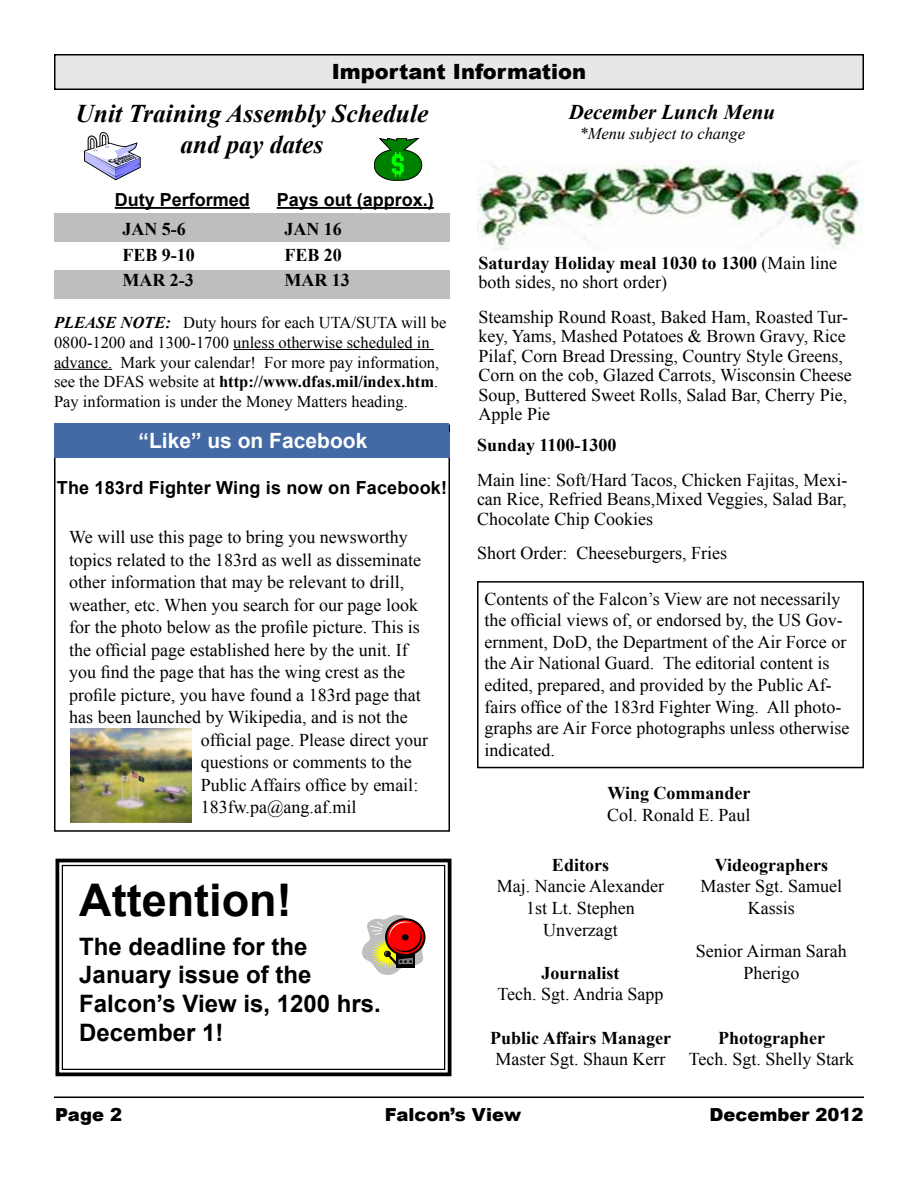
<style>
.page{position:relative;width:918px;height:1188px;background:#fff}
.page>*{position:absolute;margin:0;border:0;box-sizing:border-box;transform-origin:0 0}
.t1{font:700 45px "Arial";color:#000}
.t2{font:italic 700 25.5px/30.6px "Times New Roman";color:#000;text-align:center}
.t3{font:700 24px/28.8px "Arial";color:#000}
.t4{font:900 21px "Arial";color:#000}
.t5{font:700 21px "Arial";color:#fff}
.t6{font:italic 700 21px "Times New Roman";color:#000}
.t7{font:18px/21.6px "Times New Roman";color:#000;text-align:center}
.t8{font:700 18px "Times New Roman";color:#000}
.t9{font:700 18px "Arial";letter-spacing:.01em;color:#000}
.t10{font:900 18px "Arial";color:#000}
.t11{font:16.5px/19.8px "Times New Roman";color:#000}
.t12{font:italic 16.5px "Times New Roman";color:#000}
.s1{font-weight:700;font-style:italic}
.s2{font-weight:700}
</style>
<div class="page">
<hr style="left:54px;top:1096px;width:810px;height:2px;background:#000">
<svg style="left:55px;top:858px;width:397px;height:219px"></svg>
<div style="left:62px;top:865px;width:383px;height:205px;border:1px solid #000"></div>
<hr style="left:233px;top:349px;width:201px;height:1px;background:#000">
<hr style="left:54px;top:369px;width:58px;height:1px;background:#000">
<div style="left:54px;top:270px;width:396px;height:28px;background:#bcbec0"></div>
<div style="left:54px;top:213px;width:396px;height:29px;background:#bcbec0"></div>
<hr style="left:115px;top:207px;width:135px;height:2px;background:#000">
<hr style="left:277px;top:207px;width:157px;height:2px;background:#000">
<div style="left:55px;top:55px;width:808px;height:34px;background:#e6e7e8"></div>
<div style="left:54px;top:54px;width:810px;height:36px;border:2px solid #000"></div>
<svg style="left:362px;top:915px;width:64px;height:60px"></svg>
<svg style="left:374px;top:138px;width:48px;height:43px"></svg>
<svg style="left:84px;top:132px;width:57px;height:48px"></svg>
<div style="left:477px;top:581px;width:387px;height:187px;border:2px solid #000"></div>
<div style="left:54px;top:424px;width:396px;height:408px;border:2px solid #000"></div>
<div style="left:55px;top:424px;width:394px;height:34px;background:#436aa4"></div>
<div style="left:56px;top:432px;width:394px;height:25px;background:#436aa4"></div>
<img style="left:70px;top:729px;width:122px;height:93px">
<img style="left:477px;top:161px;width:387px;height:90px">
<p class="t4" style="left:332px;top:56px;width:256px">Important Information</p>
<h2 class="t2" style="left:75px;top:98px;width:355px">Unit Training Assembly Schedule and pay dates</h2>
<p class="t9" style="left:115px;top:188px;width:137px">Duty Performed</p>
<p class="t9" style="left:277px;top:188px;width:159px">Pays out (approx.)</p>
<p class="t8" style="left:122px;top:217px;width:65px">JAN 5-6</p>
<p class="t8" style="left:284px;top:217px;width:59px">JAN 16</p>
<p class="t8" style="left:122px;top:242px;width:74px">FEB 9-10</p>
<p class="t8" style="left:284px;top:242px;width:59px">FEB 20</p>
<p class="t8" style="left:122px;top:268px;width:73px">MAR 2-3</p>
<p class="t8" style="left:284px;top:268px;width:67px">MAR 13</p>
<p class="t11" style="left:54px;top:312px;width:394px"><span class="s1">PLEASE NOTE:</span> Duty hours for each UTA/SUTA will be 0800-1200 and 1300-1700 unless otherwise scheduled in advance. Mark your calendar! For more pay information, see the DFAS website at <span class="s2">http://www.dfas.mil/index.htm</span>.<br>Pay information is under the Money Matters heading.</p>
<p class="t5" style="left:139px;top:426px;width:230px">“Like” us on Facebook</p>
<p class="t9" style="left:57px;top:476px;width:392px">The 183rd Fighter Wing is now on Facebook!</p>
<p class="t7" style="left:69px;top:526px;width:340px">We will use this page to bring you newsworthy</p>
<p class="t7" style="left:69px;top:549px;width:353px">topics related to the 183rd as well as disseminate</p>
<p class="t7" style="left:69px;top:571px;width:336px">other information that may be relevant to drill,</p>
<p class="t7" style="left:69px;top:594px;width:350px">weather, etc. When you search for our page look</p>
<p class="t7" style="left:69px;top:616px;width:352px">for the photo below as the profile picture. This is</p>
<p class="t7" style="left:69px;top:639px;width:340px">the official page established here by the unit. If</p>
<p class="t7" style="left:69px;top:661px;width:337px">you find the page that has the wing crest as the</p>
<p class="t7" style="left:69px;top:684px;width:353px">profile picture, you have found a 183rd page that</p>
<p class="t7" style="left:69px;top:706px;width:340px">has been launched by Wikipedia, and is not the</p>
<p class="t7" style="left:201px;top:729px;width:229px">official page. Please direct your</p>
<p class="t7" style="left:201px;top:751px;width:212px">questions or comments to the</p>
<p class="t7" style="left:201px;top:774px;width:219px">Public Affairs office by email:</p>
<p class="t7" style="left:201px;top:796px;width:157px">183fw.pa@ang.af.mil</p>
<h1 class="t1" style="left:79px;top:870px;width:214px">Attention!</h1>
<h3 class="t3" style="left:79px;top:933px;width:303px">The deadline for the<br>January issue of the<br>Falcon’s View is, 1200 hrs.<br>December 1!</h3>
<p class="t6" style="left:569px;top:98px;width:208px">December Lunch Menu</p>
<p class="t12" style="left:580px;top:122px;width:167px">*Menu subject to change</p>
<p class="t7" style="left:479px;top:253px;width:360px;line-height:19.5px;text-align:left"><span class="s2">Saturday Holiday meal 1030 to 1300</span> (Main line both sides, no short order)</p>
<p class="t7" style="left:479px;top:307px;width:375px;line-height:19.5px;text-align:left">Steamship Round Roast, Baked Ham, Roasted Tur&shy;key, Yams, Mashed Potatoes &amp; Brown Gravy, Rice Pilaf, Corn Bread Dressing, Country Style Greens, Corn on the cob, Glazed Carrots, Wisconsin Cheese Soup, Buttered Sweet Rolls, Salad Bar, Cherry Pie, Apple Pie</p>
<p class="t8" style="left:477px;top:433px;width:141px">Sunday 1100-1300</p>
<p class="t7" style="left:477px;top:470px;width:372px;line-height:19.5px;text-align:justify">Main line: Soft/Hard Tacos, Chicken Fajitas, Mexi&shy;can Rice, Refried Beans,Mixed Veggies, Salad Bar, Chocolate Chip Cookies</p>
<p class="t7" style="left:477px;top:542px;width:252px">Short Order: Cheeseburgers, Fries</p>
<p class="t7" style="left:484px;top:588px;width:366px;text-align:left">Contents of the Falcon’s View are not necessarily the official views of, or endorsed by, the US Gov&shy;ernment, DoD, the Department of the Air Force or the Air National Guard. The editorial content is edited, prepared, and provided by the Public Af&shy;fairs office of the 183rd Fighter Wing. All photo&shy;graphs are Air Force photographs unless otherwise indicated.</p>
<p class="t8" style="left:607px;top:781px;width:145px">Wing Commander</p>
<p class="t7" style="left:607px;top:804px;width:145px">Col. Ronald E. Paul</p>
<p class="t8" style="left:552px;top:852px;width:59px">Editors</p>
<p class="t7" style="left:497px;top:875px;width:169px">Maj. Nancie Alexander<br>1st Lt. Stephen<br>Unverzagt</p>
<p class="t8" style="left:541px;top:960px;width:80px">Journalist</p>
<p class="t7" style="left:497px;top:983px;width:168px">Tech. Sgt. Andria Sapp</p>
<p class="t8" style="left:490px;top:1025px;width:182px">Public Affairs Manager</p>
<p class="t7" style="left:496px;top:1048px;width:171px">Master Sgt. Shaun Kerr</p>
<p class="t8" style="left:715px;top:852px;width:115px">Videographers</p>
<p class="t7" style="left:701px;top:875px;width:143px">Master Sgt. Samuel<br>Kassis</p>
<p class="t7" style="left:696px;top:940px;width:152px">Senior Airman Sarah<br>Pherigo</p>
<p class="t8" style="left:718px;top:1025px;width:108px">Photographer</p>
<p class="t7" style="left:689px;top:1048px;width:167px">Tech. Sgt. Shelly Stark</p>
<p class="t10" style="left:55px;top:1101px;width:68px">Page 2</p>
<p class="t10" style="left:385px;top:1101px;width:138px">Falcon’s View</p>
<p class="t10" style="left:709px;top:1101px;width:156px">December 2012</p>
</div>
